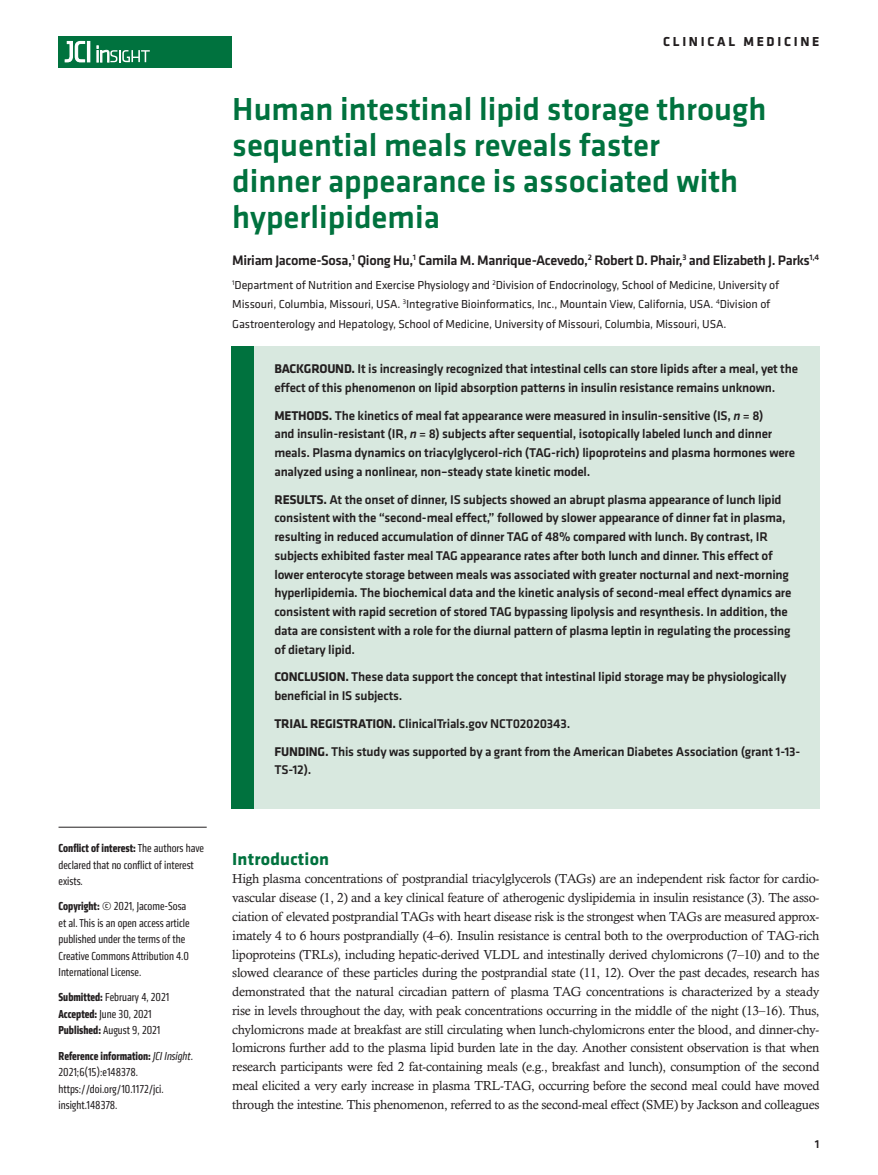
<style>
.page{position:relative;width:878px;height:1175px;background:#fff}
.page>*{position:absolute;margin:0;border:0;box-sizing:border-box;transform-origin:0 0}
.t1{font:500 33px/36px "Klavika Basic";color:#00723e}
.t2{font:700 18px "Klavika";letter-spacing:.01em;color:#00723e}
.t3{font:500 14.25px "Klavika Basic";letter-spacing:-.025em;color:#231f20}
.t4{font:700 13.5px "Klavika Basic";letter-spacing:.2em;color:#231f20}
.t5{font:500 13.2px/18.8px "Klavika Basic";letter-spacing:-.015em;color:#231f20}
.t6{font:13.2px/18.8px "Calisto MT Std";letter-spacing:-.02em;color:#231f20;text-align:justify}
.t7{font:condensed 12px/16.5px "Klavika";color:#231f20}
.t8{font:12px/19.5px "Klavika";letter-spacing:-.01em;color:#231f20}
.t9{font:500 12px "Klavika Basic";color:#231f20}
.s1{font-weight:700}
.s2{font-style:italic}
</style>
<div class="page">
<div style="left:59px;top:36px;width:173px;height:31px;background:#00723e"></div>
<hr style="left:87px;top:41px;width:3px;height:21px;background:#fff">
<svg style="left:64px;top:41px;width:21px;height:22px"></svg>
<svg style="left:97px;top:46px;width:53px;height:16px"></svg>
<hr style="left:59px;top:827px;width:148px;height:1px;background:#231f20">
<div style="left:232px;top:346px;width:587px;height:463px;background:#d8e8df"></div>
<div style="left:232px;top:346px;width:22px;height:463px;background:#00723e"></div>
<p class="t7" style="left:59px;top:840px;width:147px"><span class="s1">Conflict of interest:</span> The authors have declared that no conflict of interest exists.</p>
<p class="t7" style="left:59px;top:898px;width:133px"><span class="s1">Copyright:</span> © 2021, Jacome-Sosa et al. This is an open access article published under the terms of the<br>Creative Commons Attribution 4.0<br>International License.</p>
<p class="t7" style="left:59px;top:989px;width:112px"><span class="s1">Submitted:</span> February 4, 2021<br><span class="s1">Accepted:</span> June 30, 2021<br><span class="s1">Published:</span> August 9, 2021</p>
<p class="t7" style="left:59px;top:1047px;width:136px"><span class="s1">Reference information:</span> <span class="s2">JCI Insight</span>.<br>2021;6(15):e148378. https://doi.org/10.1172/jci. insight.148378.</p>
<p class="t4" style="left:663px;top:32px;width:158px">CLINICAL MEDICINE</p>
<h1 class="t1" style="left:232px;top:91px;width:535px">Human intestinal lipid storage through sequential meals reveals faster<br>dinner appearance is associated with hyperlipidemia</h1>
<p class="t3" style="left:232px;top:250px;width:588px">Miriam Jacome-Sosa,<sup>1</sup> Qiong Hu,<sup>1</sup> Camila M. Manrique-Acevedo,<sup>2</sup> Robert D. Phair,<sup>3</sup> and Elizabeth J. Parks<sup>1,4</sup></p>
<p class="t8" style="left:232px;top:274px;width:548px"><sup>1</sup>Department of Nutrition and Exercise Physiology and <sup>2</sup>Division of Endocrinology, School of Medicine, University of<br>Missouri, Columbia, Missouri, USA. <sup>3</sup>Integrative Bioinformatics, Inc., Mountain View, California, USA. <sup>4</sup>Division of<br>Gastroenterology and Hepatology, School of Medicine, University of Missouri, Columbia, Missouri, USA.</p>
<p class="t5" style="left:274px;top:359px;width:525px"><span class="s1">BACKGROUND.</span> It is increasingly recognized that intestinal cells can store lipids after a meal, yet the effect of this phenomenon on lipid absorption patterns in insulin resistance remains unknown.</p>
<p class="t5" style="left:274px;top:405px;width:522px"><span class="s1">METHODS.</span> The kinetics of meal fat appearance were measured in insulin-sensitive (IS, <span class="s2">n</span> = 8)<br>and insulin-resistant (IR, <span class="s2">n</span> = 8) subjects after sequential, isotopically labeled lunch and dinner meals. Plasma dynamics on triacylglycerol-rich (TAG-rich) lipoproteins and plasma hormones were analyzed using a nonlinear, non–steady state kinetic model.</p>
<p class="t5" style="left:274px;top:489px;width:518px"><span class="s1">RESULTS.</span> At the onset of dinner, IS subjects showed an abrupt plasma appearance of lunch lipid consistent with the “second-meal effect,” followed by slower appearance of dinner fat in plasma, resulting in reduced accumulation of dinner TAG of 48% compared with lunch. By contrast, IR subjects exhibited faster meal TAG appearance rates after both lunch and dinner. This effect of lower enterocyte storage between meals was associated with greater nocturnal and next-morning hyperlipidemia. The biochemical data and the kinetic analysis of second-meal effect dynamics are consistent with rapid secretion of stored TAG bypassing lipolysis and resynthesis. In addition, the data are consistent with a role for the diurnal pattern of plasma leptin in regulating the processing of dietary lipid.</p>
<p class="t5" style="left:274px;top:667px;width:513px"><span class="s1">CONCLUSION.</span> These data support the concept that intestinal lipid storage may be physiologically beneficial in IS subjects.</p>
<p class="t5" style="left:274px;top:709px;width:527px;line-height:27.8px"><span class="s1">TRIAL REGISTRATION.</span> ClinicalTrials.gov NCT02020343.<br><span class="s1">FUNDING.</span> This study was supported by a grant from the American Diabetes Association (grant 1-13-</p>
<p class="t5" style="left:274px;top:760px;width:39px">TS-12).</p>
<h2 class="t2" style="left:232px;top:845px;width:98px">Introduction</h2>
<p class="t6" style="left:232px;top:869px;width:588px">High plasma concentrations of postprandial triacylglycerols (TAGs) are an independent risk factor for cardio&shy;vascular disease (1, 2) and a key clinical feature of atherogenic dyslipidemia in insulin resistance (3). The asso&shy;ciation of elevated postprandial TAGs with heart disease risk is the strongest when TAGs are measured approx&shy;imately 4 to 6 hours postprandially (4–6). Insulin resistance is central both to the overproduction of TAG-rich lipoproteins (TRLs), including hepatic-derived VLDL and intestinally derived chylomicrons (7–10) and to the slowed clearance of these particles during the postprandial state (11, 12). Over the past decades, research has demonstrated that the natural circadian pattern of plasma TAG concentrations is characterized by a steady rise in levels throughout the day, with peak concentrations occurring in the middle of the night (13–16). Thus, chylomicrons made at breakfast are still circulating when lunch-chylomicrons enter the blood, and dinner-chy&shy;lomicrons further add to the plasma lipid burden late in the day. Another consistent observation is that when research participants were fed 2 fat-containing meals (e.g., breakfast and lunch), consumption of the second meal elicited a very early increase in plasma TRL-TAG, occurring before the second meal could have moved through the intestine. This phenomenon, referred to as the second-meal effect (SME) by Jackson and colleagues</p>
<p class="t9" style="left:814px;top:1135px;width:6px">1</p>
</div>
